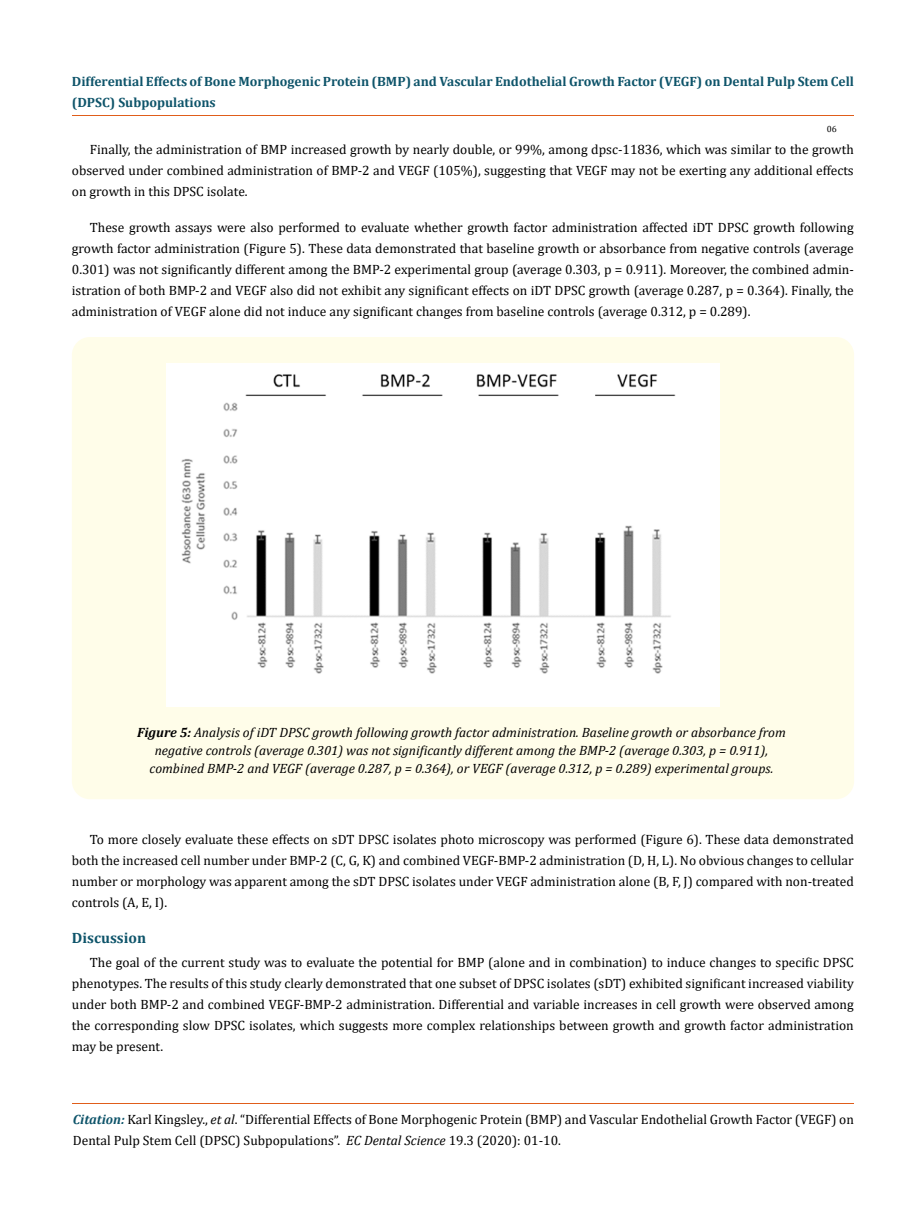
<style>
.page{position:relative;width:917px;height:1224px;background:#fff}
.page>*{position:absolute;margin:0;border:0;box-sizing:border-box;transform-origin:0 0}
.t1{font:700 15px "Cambria";color:#0e546a}
.t2{font:13.5px/21px "Cambria";color:#000;text-align:justify}
.t3{font:italic 13.5px/18px "Cambria";color:#000;text-align:center}
.t4{font:700 13.5px/21px "Cambria";color:#0e546a}
.t5{font:9px "Cambria";color:#000}
.s1{font-weight:700}
.s2{font-weight:700;font-style:italic;color:#0e546a}
.s3{font-style:italic}
</style>
<div class="page">
<hr style="left:72px;top:115px;width:781px;height:1px;background:#e05d1a">
<hr style="left:72px;top:1103px;width:781px;height:1px;background:#e05d1a">
<div style="left:72px;top:337px;width:782px;height:462px;background:#fffde9;border-radius:18px"></div>
<img style="left:166px;top:364px;width:554px;height:343px">
<p class="t4" style="left:72px;top:71px;width:783px">Differential Effects of Bone Morphogenic Protein (BMP) and Vascular Endothelial Growth Factor (VEGF) on Dental Pulp Stem Cell (DPSC) Subpopulations</p>
<p class="t5" style="left:826px;top:123px;width:11px">06</p>
<p class="t2" style="left:72px;top:138px;width:783px;text-indent:18px">Finally, the administration of BMP increased growth by nearly double, or 99%, among dpsc-11836, which was similar to the growth observed under combined administration of BMP-2 and VEGF (105%), suggesting that VEGF may not be exerting any additional effects on growth in this DPSC isolate.</p>
<p class="t2" style="left:72px;top:216px;width:783px;text-indent:18px">These growth assays were also performed to evaluate whether growth factor administration affected iDT DPSC growth following growth factor administration (Figure 5). These data demonstrated that baseline growth or absorbance from negative controls (average 0.301) was not significantly different among the BMP-2 experimental group (average 0.303, p = 0.911). Moreover, the combined admin&shy;istration of both BMP-2 and VEGF also did not exhibit any significant effects on iDT DPSC growth (average 0.287, p = 0.364). Finally, the administration of VEGF alone did not induce any significant changes from baseline controls (average 0.312, p = 0.289).</p>
<p class="t3" style="left:137px;top:723px;width:650px"><span class="s1">Figure 5:</span> Analysis of iDT DPSC growth following growth factor administration. Baseline growth or absorbance from negative controls (average 0.301) was not significantly different among the BMP-2 (average 0.303, p = 0.911), combined BMP-2 and VEGF (average 0.287, p = 0.364), or VEGF (average 0.312, p = 0.289) experimental groups.</p>
<p class="t2" style="left:72px;top:829px;width:783px;text-indent:18px">To more closely evaluate these effects on sDT DPSC isolates photo microscopy was performed (Figure 6). These data demonstrated both the increased cell number under BMP-2 (C, G, K) and combined VEGF-BMP-2 administration (D, H, L). No obvious changes to cellular number or morphology was apparent among the sDT DPSC isolates under VEGF administration alone (B, F, J) compared with non-treated controls (A, E, I).</p>
<p class="t1" style="left:72px;top:927px;width:76px">Discussion</p>
<p class="t2" style="left:72px;top:952px;width:783px;text-indent:18px">The goal of the current study was to evaluate the potential for BMP (alone and in combination) to induce changes to specific DPSC phenotypes. The results of this study clearly demonstrated that one subset of DPSC isolates (sDT) exhibited significant increased viability under both BMP-2 and combined VEGF-BMP-2 administration. Differential and variable increases in cell growth were observed among the corresponding slow DPSC isolates, which suggests more complex relationships between growth and growth factor administration may be present.</p>
<p class="t2" style="left:73px;top:1109px;width:782px"><span class="s2">Citation:</span> Karl Kingsley., <span class="s3">et al</span>. “Differential Effects of Bone Morphogenic Protein (BMP) and Vascular Endothelial Growth Factor (VEGF) on<br>Dental Pulp Stem Cell (DPSC) Subpopulations”. <span class="s3">EC Dental Science</span> 19.3 (2020): 01-10.</p>
</div>
